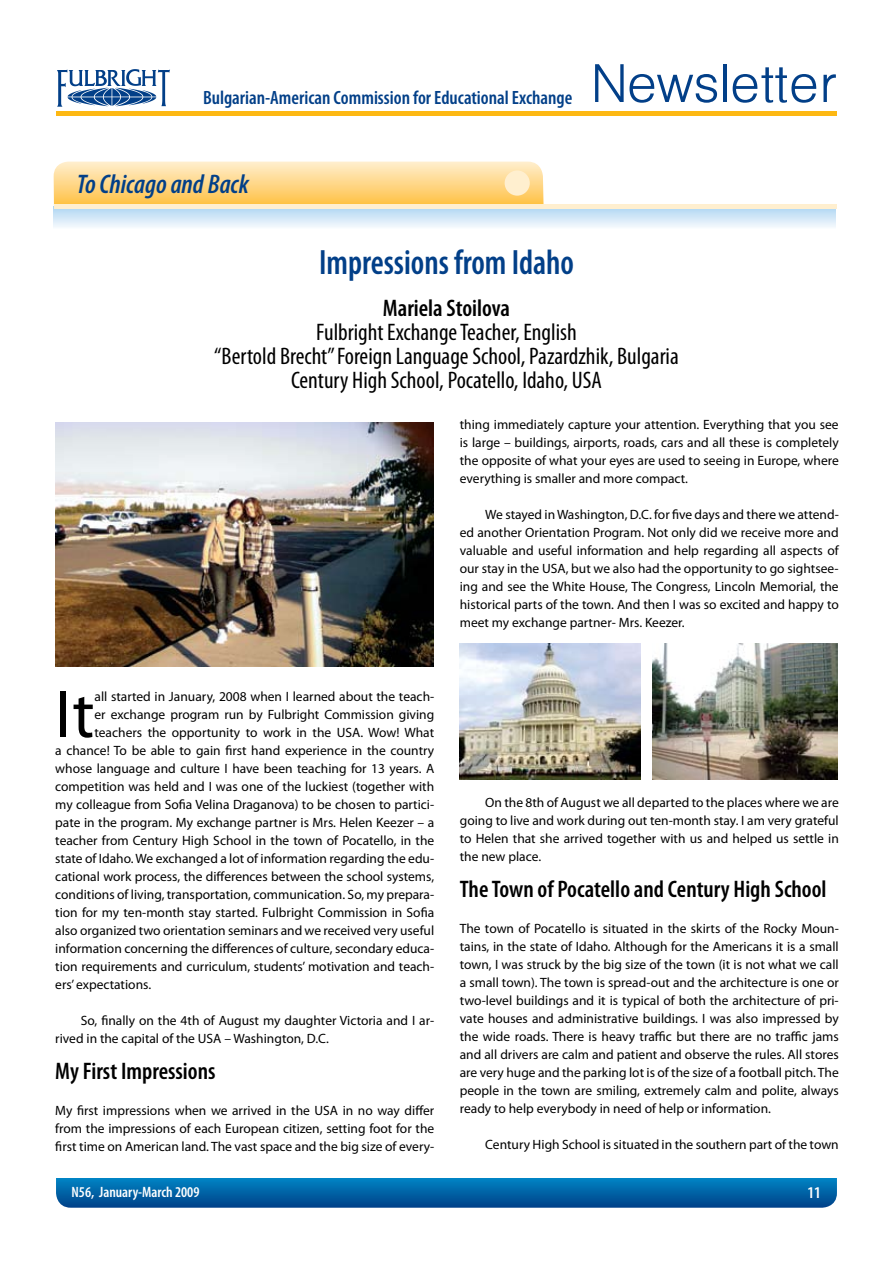
<style>
.page{position:relative;width:893px;height:1263px;background:#fff}
.page>*{position:absolute;margin:0;border:0;box-sizing:border-box;transform-origin:0 0}
.t1{font:66.9px "Myriad Pro";color:#000}
.t2{font:59.1px "Helen BG Light Normal";color:#023f88}
.t3{font:600 condensed 35.25px "Myriad Pro";color:#023f88;scale:.93 1}
.t4{font:italic 600 condensed 27px "Myriad Pro";color:#023f88}
.t5{font:condensed 24px/24px "Myriad Pro";color:#000;text-align:center}
.t6{font:600 condensed 24px "Myriad Pro";color:#000}
.t7{font:600 condensed 19.35px "Myriad Pro";color:#023f88}
.t8{font:600 condensed 16.5px "Myriad Pro";color:#fff}
.t9{font:600 condensed 15px "Myriad Pro";color:#fff}
.t10{font:13.5px/18px "Myriad Pro";color:#000;text-align:justify}
</style>
<div class="page">
<svg style="left:56px;top:1178px;width:781px;height:30px;background:#0364a7"></svg>
<hr style="left:56px;top:112px;width:781px;height:4px;background:#fdb813">
<svg style="left:57px;top:69px;width:113px;height:38px"></svg>
<svg style="left:53px;top:162px;width:491px;height:65px;background:#fed88b"></svg>
<svg style="left:54px;top:209px;width:782px;height:18px;background:#d3e8f7"></svg>
<div style="left:505px;top:170px;width:25px;height:26px;background:#ffefcf;border-radius:50%"></div>
<div style="left:54px;top:204px;width:783px;height:5px;background:#ffefcf"></div>
<img style="left:55px;top:422px;width:379px;height:244px">
<img style="left:459px;top:644px;width:181px;height:135px">
<img style="left:652px;top:644px;width:186px;height:135px">
<h3 class="t7" style="left:203px;top:85px;width:371px">Bulgarian-American Commission for Educational Exchange</h3>
<h2 class="t2" style="left:590px;top:55px;width:248px">Newsletter</h2>
<h3 class="t4" style="left:77px;top:167px;width:174px">To Chicago and Back</h3>
<h3 class="t3" style="left:319px;top:240px;width:276px">Impressions from Idaho</h3>
<h3 class="t6" style="left:383px;top:293px;width:129px">Mariela Stoilova</h3>
<h3 class="t5" style="left:214px;top:319px;width:466px">Fulbright Exchange Teacher, English<br>“Bertold Brecht” Foreign Language School, Pazardzhik, Bulgaria<br>Century High School, Pocatello, Idaho, USA</h3>
<h1 class="t1" style="left:55px;top:673px;width:41px">It</h1>
<p class="t10" style="left:94px;top:687px;width:341px">all started in January, 2008 when I learned about the teach-</p>
<p class="t10" style="left:94px;top:705px;width:341px">er exchange program run by Fulbright Commission giving</p>
<p class="t10" style="left:94px;top:723px;width:341px">teachers the opportunity to work in the USA. Wow! What</p>
<p class="t10" style="left:55px;top:741px;width:380px">a chance! To be able to gain first hand experience in the country</p>
<p class="t10" style="left:55px;top:759px;width:381px">whose language and culture I have been teaching for 13 years. A</p>
<p class="t10" style="left:55px;top:777px;width:380px">competition was held and I was one of the luckiest (together with</p>
<p class="t10" style="left:55px;top:795px;width:380px">my colleague from Sofia Velina Draganova) to be chosen to partici-</p>
<p class="t10" style="left:55px;top:813px;width:380px">pate in the program. My exchange partner is Mrs. Helen Keezer – a</p>
<p class="t10" style="left:55px;top:831px;width:380px">teacher from Century High School in the town of Pocatello, in the</p>
<p class="t10" style="left:55px;top:849px;width:380px">state of Idaho. We exchanged a lot of information regarding the edu-</p>
<p class="t10" style="left:55px;top:867px;width:380px">cational work process, the differences between the school systems,</p>
<p class="t10" style="left:55px;top:885px;width:380px">conditions of living, transportation, communication. So, my prepara-</p>
<p class="t10" style="left:55px;top:903px;width:380px">tion for my ten-month stay started. Fulbright Commission in Sofia</p>
<p class="t10" style="left:55px;top:921px;width:380px">also organized two orientation seminars and we received very useful</p>
<p class="t10" style="left:55px;top:939px;width:380px">information concerning the differences of culture, secondary educa-</p>
<p class="t10" style="left:55px;top:957px;width:380px">tion requirements and curriculum, students’ motivation and teach-</p>
<p class="t10" style="left:55px;top:975px;width:97px">ers’ expectations.</p>
<p class="t10" style="left:55px;top:1011px;width:380px;text-indent:26px">So, finally on the 4th of August my daughter Victoria and I ar&shy;rived in the capital of the USA – Washington, D.C.</p>
<h3 class="t6" style="left:55px;top:1056px;width:162px">My First Impressions</h3>
<p class="t10" style="left:55px;top:1101px;width:380px">My first impressions when we arrived in the USA in no way differ from the impressions of each European citizen, setting foot for the first time on American land. The vast space and the big size of every-</p>
<p class="t10" style="left:460px;top:415px;width:381px">thing immediately capture your attention. Everything that you see is large – buildings, airports, roads, cars and all these is completely the opposite of what your eyes are used to seeing in Europe, where everything is smaller and more compact.</p>
<p class="t10" style="left:460px;top:505px;width:381px;text-indent:26px">We stayed in Washington, D.C. for five days and there we attend&shy;ed another Orientation Program. Not only did we receive more and valuable and useful information and help regarding all aspects of our stay in the USA, but we also had the opportunity to go sightsee&shy;ing and see the White House, The Congress, Lincoln Memorial, the historical parts of the town. And then I was so excited and happy to meet my exchange partner- Mrs. Keezer.</p>
<p class="t10" style="left:460px;top:793px;width:380px;text-indent:26px">On the 8th of August we all departed to the places where we are going to live and work during out ten-month stay. I am very grateful to Helen that she arrived together with us and helped us settle in the new place.</p>
<h3 class="t6" style="left:460px;top:874px;width:368px">The Town of Pocatello and Century High School</h3>
<p class="t10" style="left:460px;top:919px;width:381px">The town of Pocatello is situated in the skirts of the Rocky Moun&shy;tains, in the state of Idaho. Although for the Americans it is a small town, I was struck by the big size of the town (it is not what we call a small town). The town is spread-out and the architecture is one or two-level buildings and it is typical of both the architecture of pri&shy;vate houses and administrative buildings. I was also impressed by the wide roads. There is heavy traffic but there are no traffic jams and all drivers are calm and patient and observe the rules. All stores are very huge and the parking lot is of the size of a football pitch. The people in the town are smiling, extremely calm and polite, always ready to help everybody in need of help or information.</p>
<p class="t10" style="left:485px;top:1135px;width:355px">Century High School is situated in the southern part of the town</p>
<p class="t9" style="left:72px;top:1183px;width:129px">N56, January-March 2009</p>
<p class="t8" style="left:807px;top:1182px;width:15px">11</p>
</div>
